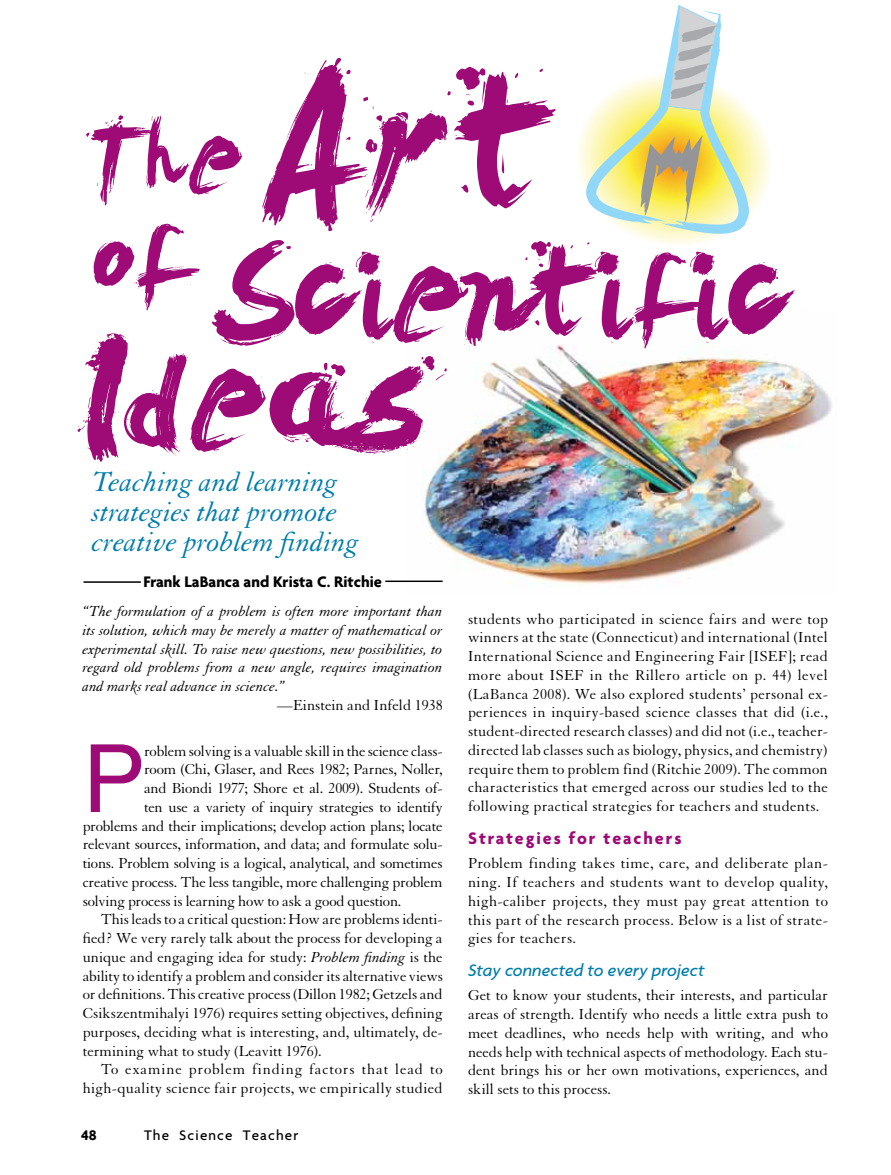
<style>
.page{position:relative;width:891px;height:1175px;background:#fff}
.page>*{position:absolute;margin:0;border:0;box-sizing:border-box;transform-origin:0 0}
.t1{font:94.05px "Helvetica LT Std";color:#9e0a76}
.t2{font:italic 30px/30px "Granjon LT Std";color:#007dac}
.t3{font:italic 500 18px "Agenda";color:#007dac}
.t4{font:700 18px "Agenda";letter-spacing:.115em;color:#9e0a76}
.t5{font:700 16.5px "Agenda";color:#000}
.t6{font:15.75px/18.8px "Granjon LT Std";letter-spacing:-.005em;color:#000;text-align:justify}
.t7{font:italic 15.75px/18.8px "Granjon LT Std";color:#000;text-align:justify}
.t8{font:15.75px "Granjon LT Std";letter-spacing:.02em;color:#000}
.t9{font:15.75px "Granjon LT Std";letter-spacing:.05em;color:#000}
.t10{font:500 15px "Agenda";letter-spacing:.075em;color:#000}
.t11{font:700 15px "Agenda";color:#000}
.s1{font-style:italic}
</style>
<div class="page">
<img style="left:405px;top:349px;width:427px;height:235px">
<hr style="left:385px;top:580px;width:58px;height:2px;background:#000">
<hr style="left:83px;top:581px;width:58px;height:2px;background:#000">
<svg style="left:86px;top:115px;width:156px;height:91px"></svg>
<svg style="left:94px;top:224px;width:106px;height:86px"></svg>
<svg style="left:212px;top:240px;width:584px;height:109px"></svg>
<svg style="left:77px;top:333px;width:370px;height:129px"></svg>
<svg style="left:262px;top:58px;width:294px;height:173px"></svg>
<svg style="left:574px;top:5px;width:211px;height:249px"></svg>
<h2 class="t2" style="left:93px;top:467px;width:268px">Teaching and learning strategies that promote creative problem finding</h2>
<p class="t5" style="left:143px;top:572px;width:240px">Frank LaBanca and Krista C. Ritchie</p>
<p class="t7" style="left:83px;top:602px;width:362px">“The formulation of a problem is often more important than its solution, which may be merely a matter of mathematical or experimental skill. To raise new questions, new possibilities, to regard old problems from a new angle, requires imagination and marks real advance in science.”</p>
<p class="t6" style="left:277px;top:696px;width:167px">—Einstein and Infeld 1938</p>
<h1 class="t1" style="left:83px;top:724px;width:64px">P</h1>
<p class="t6" style="left:144px;top:742px;width:300px">roblem solving is a valuable skill in the science class-</p>
<p class="t6" style="left:144px;top:760px;width:300px">room (Chi, Glaser, and Rees 1982; Parnes, Noller,</p>
<p class="t6" style="left:144px;top:779px;width:300px">and Biondi 1977; Shore et al. 2009). Students of-</p>
<p class="t6" style="left:144px;top:798px;width:300px">ten use a variety of inquiry strategies to identify</p>
<p class="t6" style="left:83px;top:816px;width:361px">problems and their implications; develop action plans; locate</p>
<p class="t6" style="left:83px;top:835px;width:362px">relevant sources, information, and data; and formulate solu-</p>
<p class="t6" style="left:83px;top:854px;width:361px">tions. Problem solving is a logical, analytical, and sometimes</p>
<p class="t6" style="left:83px;top:873px;width:362px">creative process. The less tangible, more challenging problem</p>
<p class="t6" style="left:83px;top:891px;width:320px">solving process is learning how to ask a good question.</p>
<p class="t6" style="left:101px;top:910px;width:343px">This leads to a critical question: How are problems identi-</p>
<p class="t6" style="left:83px;top:929px;width:362px">fied? We very rarely talk about the process for developing a</p>
<p class="t6" style="left:83px;top:948px;width:361px">unique and engaging idea for study: <span class="s1">Problem finding</span> is the</p>
<p class="t6" style="left:83px;top:966px;width:362px">ability to identify a problem and consider its alternative views</p>
<p class="t6" style="left:83px;top:985px;width:362px">or definitions. This creative process (Dillon 1982; Getzels and</p>
<p class="t6" style="left:83px;top:1004px;width:362px">Csikszentmihalyi 1976) requires setting objectives, defining</p>
<p class="t6" style="left:83px;top:1023px;width:361px">purposes, deciding what is interesting, and, ultimately, de-</p>
<p class="t6" style="left:83px;top:1041px;width:241px">termining what to study (Leavitt 1976).</p>
<p class="t9" style="left:101px;top:1061px;width:344px">To examine problem finding factors that lead to</p>
<p class="t8" style="left:83px;top:1079px;width:362px">high-quality science fair projects, we empirically studied</p>
<p class="t11" style="left:81px;top:1127px;width:17px">48</p>
<p class="t10" style="left:144px;top:1127px;width:156px">The Science Teacher</p>
<p class="t6" style="left:468px;top:610px;width:362px">students who participated in science fairs and were top winners at the state (Connecticut) and international (Intel International Science and Engineering Fair [ISEF]; read more about ISEF in the Rillero article on p. 44) level (LaBanca 2008). We also explored students’ personal ex&shy;periences in inquiry-based science classes that did (i.e., student-directed research classes) and did not (i.e., teacher&shy;directed lab classes such as biology, physics, and chemistry) require them to problem find (Ritchie 2009). The common characteristics that emerged across our studies led to the following practical strategies for teachers and students.</p>
<p class="t4" style="left:468px;top:828px;width:215px">Strategies for teachers</p>
<p class="t6" style="left:468px;top:854px;width:362px">Problem finding takes time, care, and deliberate plan&shy;ning. If teachers and students want to develop quality, high-caliber projects, they must pay great attention to this part of the research process. Below is a list of strate&shy;gies for teachers.</p>
<p class="t3" style="left:468px;top:959px;width:238px">Stay connected to every project</p>
<p class="t6" style="left:468px;top:986px;width:362px">Get to know your students, their interests, and particular areas of strength. Identify who needs a little extra push to meet deadlines, who needs help with writing, and who needs help with technical aspects of methodology. Each stu&shy;dent brings his or her own motivations, experiences, and skill sets to this process.</p>
</div>
